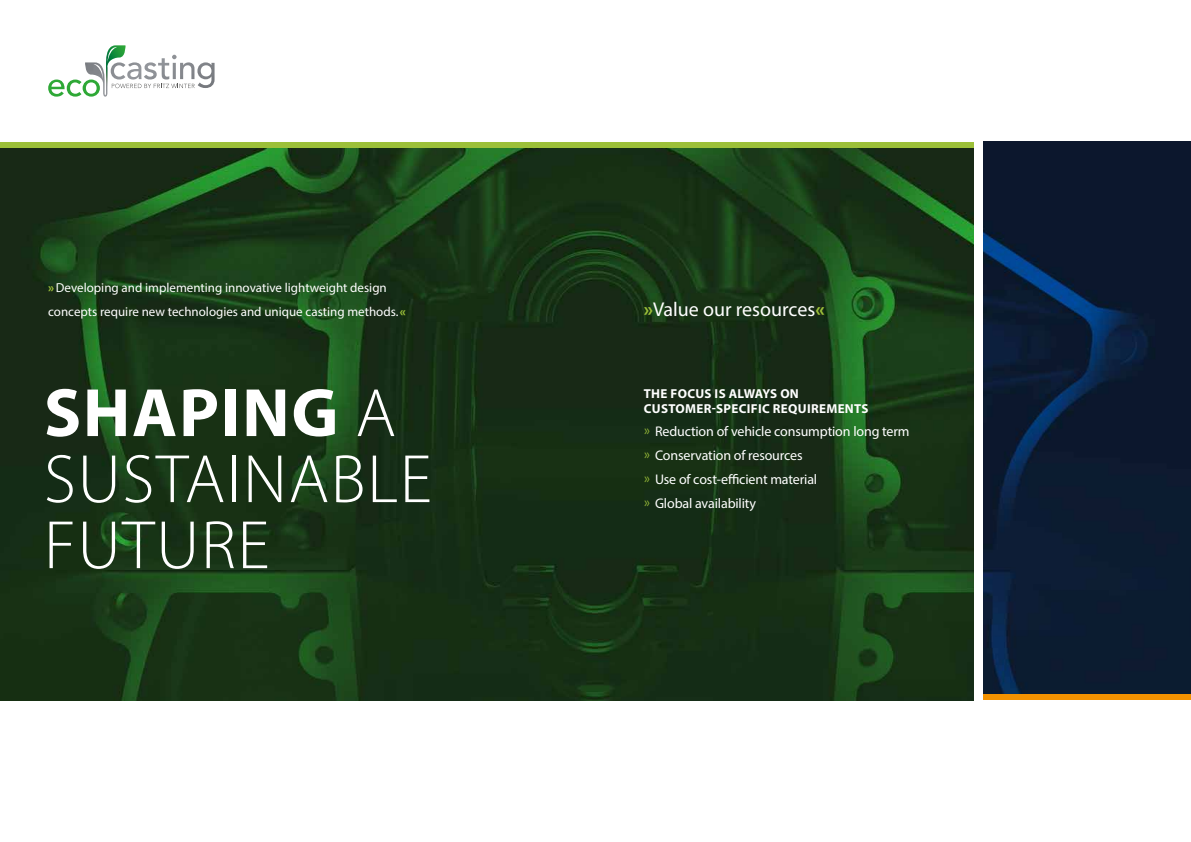
<style>
.page{position:relative;width:1191px;height:842px;background:#fff}
.page>*{position:absolute;margin:0;border:0;box-sizing:border-box;transform-origin:0 0}
.t1{font:300 69px/66px "Myriad Pro";letter-spacing:.025em;color:#fff}
.t2{font:20px "Myriad Pro";color:#fff}
.t3{font:14px/24px "Myriad Pro";letter-spacing:-.01em;color:#fff}
.t4{font:13px/24px "Myriad Pro";color:#fff}
.t5{font:700 13px/15px "Myriad Pro";letter-spacing:.025em;color:#fff}
.s1{font-weight:700;color:#9cc039}
.s2{font-weight:700}
.s3{font-family:"Dax OT";font-stretch:condensed;color:#9cc039}
</style>
<div class="page">
<img style="left:0;top:148px;width:973px;height:552px">
<img style="left:983px;top:142px;width:208px;height:552px">
<div style="left:0;top:142px;width:973px;height:6px;background:#9cc039"></div>
<div style="left:983px;top:694px;width:208px;height:6px;background:#f39200"></div>
<img style="left:197px;top:62px;width:17px;height:26px">
<svg style="left:48px;top:45px;width:147px;height:52px"></svg>
<p class="t4" style="left:48px;top:275px;width:359px"><span class="s1">»</span>Developing and implementing innovative lightweight design concepts require new technologies and unique casting methods.<span class="s1">«</span></p>
<h2 class="t2" style="left:643px;top:297px;width:182px"><span class="s1">»</span>Value our resources<span class="s1">«</span></h2>
<h1 class="t1" style="left:44px;top:381px;width:389px"><span class="s2">SHAPING</span> A<br>SUSTAINABLE<br>FUTURE</h1>
<p class="t5" style="left:644px;top:385px;width:226px">THE FOCUS IS ALWAYS ON<br>CUSTOMER-SPECIFIC REQUIREMENTS</p>
<p class="t3" style="left:643px;top:419px;width:267px"><span class="s3">»</span> Reduction of vehicle consumption long term <span class="s3">»</span> Conservation of resources<br><span class="s3">»</span> Use of cost-efficient material<br><span class="s3">»</span> Global availability</p>
</div>
